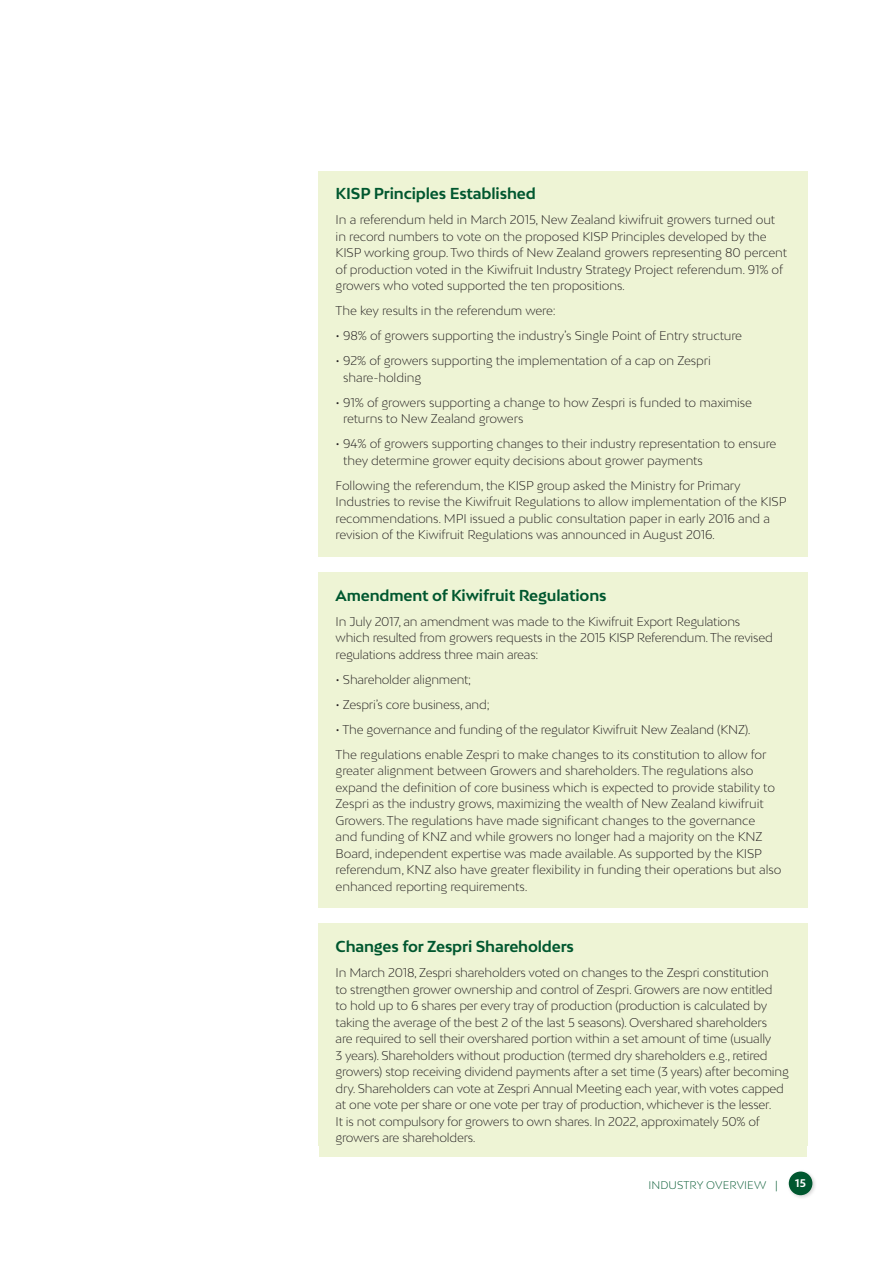
<style>
.page{position:relative;width:893px;height:1263px;background:#fff}
.page>*{position:absolute;margin:0;border:0;box-sizing:border-box;transform-origin:0 0}
.t1{font:700 15px "Bw Mitga";letter-spacing:-.01em;color:#00572f}
.t2{font:300 12px/16.5px "Bw Mitga";letter-spacing:-.02em;color:#231f20}
.t3{font:300 10.5px "Bw Mitga";letter-spacing:.01em;color:#00572f}
.t4{font:700 10.5px "Bw Mitga";color:#fff}
</style>
<div class="page">
<div style="left:787px;top:1170px;width:30px;height:30px;background:#231f20;opacity:.2"></div>
<div style="left:789px;top:1171px;width:23px;height:24px;background:#00572f;border-radius:50%"></div>
<div style="left:319px;top:1127px;width:488px;height:29px;background:#eef4d5"></div>
<div style="left:319px;top:171px;width:489px;height:385px;background:#eef4d5"></div>
<div style="left:319px;top:572px;width:489px;height:336px;background:#eef4d5"></div>
<div style="left:319px;top:923px;width:489px;height:223px;background:#eef4d5"></div>
<p class="t1" style="left:336px;top:184px;width:202px">KISP Principles Established</p>
<p class="t2" style="left:336px;top:211px;width:453px">In a referendum held in March 2015, New Zealand kiwifruit growers turned out in record numbers to vote on the proposed KISP Principles developed by the KISP working group. Two thirds of New Zealand growers representing 80 percent of production voted in the Kiwifruit Industry Strategy Project referendum. 91% of growers who voted supported the ten propositions.</p>
<p class="t2" style="left:336px;top:302px;width:222px">The key results in the referendum were:</p>
<p class="t2" style="left:336px;top:327px;width:408px">• 98% of growers supporting the industry’s Single Point of Entry structure</p>
<p class="t2" style="left:343px;top:352px;width:369px;text-indent:-8px">• 92% of growers supporting the implementation of a cap on Zespri share-holding</p>
<p class="t2" style="left:343px;top:394px;width:410px;text-indent:-8px">• 91% of growers supporting a change to how Zespri is funded to maximise returns to New Zealand growers</p>
<p class="t2" style="left:343px;top:435px;width:435px;text-indent:-8px">• 94% of growers supporting changes to their industry representation to ensure they determine grower equity decisions about grower payments</p>
<p class="t2" style="left:336px;top:477px;width:452px">Following the referendum, the KISP group asked the Ministry for Primary Industries to revise the Kiwifruit Regulations to allow implementation of the KISP recommendations. MPI issued a public consultation paper in early 2016 and a revision of the Kiwifruit Regulations was announced in August 2016.</p>
<p class="t1" style="left:336px;top:585px;width:272px">Amendment of Kiwifruit Regulations</p>
<p class="t2" style="left:336px;top:613px;width:439px">In July 2017, an amendment was made to the Kiwifruit Export Regulations which resulted from growers requests in the 2015 KISP Referendum. The revised regulations address three main areas:</p>
<p class="t2" style="left:336px;top:671px;width:137px">• Shareholder alignment;</p>
<p class="t2" style="left:336px;top:696px;width:155px">• Zespri’s core business, and;</p>
<p class="t2" style="left:336px;top:716px;width:432px;line-height:25px">• The governance and funding of the regulator Kiwifruit New Zealand (KNZ).<br>The regulations enable Zespri to make changes to its constitution to allow for</p>
<p class="t2" style="left:336px;top:762px;width:447px">greater alignment between Growers and shareholders. The regulations also expand the definition of core business which is expected to provide stability to Zespri as the industry grows, maximizing the wealth of New Zealand kiwifruit Growers. The regulations have made significant changes to the governance<br>and funding of KNZ and while growers no longer had a majority on the KNZ Board, independent expertise was made available. As supported by the KISP referendum, KNZ also have greater flexibility in funding their operations but also enhanced reporting requirements.</p>
<p class="t1" style="left:336px;top:936px;width:240px">Changes for Zespri Shareholders</p>
<p class="t2" style="left:336px;top:964px;width:455px">In March 2018, Zespri shareholders voted on changes to the Zespri constitution<br>to strengthen grower ownership and control of Zespri. Growers are now entitled<br>to hold up to 6 shares per every tray of production (production is calculated by taking the average of the best 2 of the last 5 seasons). Overshared shareholders<br>are required to sell their overshared portion within a set amount of time (usually<br>3 years). Shareholders without production (termed dry shareholders e.g., retired growers) stop receiving dividend payments after a set time (3 years) after becoming dry. Shareholders can vote at Zespri Annual Meeting each year, with votes capped at one vote per share or one vote per tray of production, whichever is the lesser.<br>It is not compulsory for growers to own shares. In 2022, approximately 50% of growers are shareholders.</p>
<p class="t3" style="left:648px;top:1178px;width:131px">INDUSTRY OVERVIEW |</p>
<p class="t4" style="left:795px;top:1176px;width:12px">15</p>
</div>
